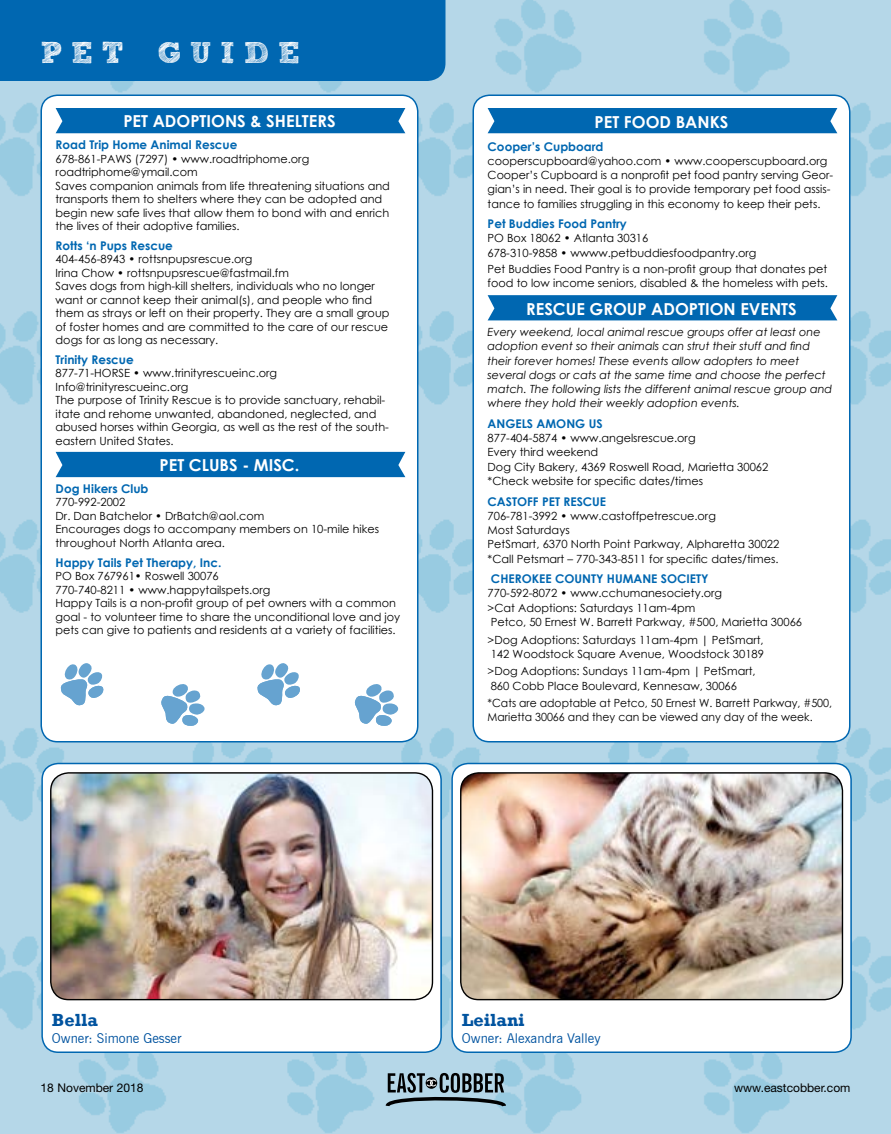
<style>
.page{position:relative;width:891px;height:1134px;background:#fff}
.page>*{position:absolute;margin:0;border:0;box-sizing:border-box;transform-origin:0 0}
.t1{font:700 30px "freeversion Sketch Block";letter-spacing:.3em;color:#fff}
.t2{font:700 18px "Rockwell";color:#00539f}
.t3{font:700 16.5px "Century Gothic";color:#fff}
.t4{font:13.5px "News Gothic BT";color:#00539f}
.t5{font:700 12px "Century Gothic";color:#0067b1}
.t6{font:12px "Helvetica Neue LT Std";color:#000}
.t7{font:11.25px/13.5px "Century Gothic";color:#000}
.t8{font:italic 11.25px/14.2px "Century Gothic";color:#000}
.t9{font:11.25px/14.2px "Century Gothic";color:#000;scale:.96 1}
</style>
<div class="page">
<img style="left:0;top:0;width:891px;height:1134px">
<svg style="left:384px;top:1073px;width:124px;height:36px;background:#768d98"></svg>
<div style="left:41px;top:95px;width:377px;height:647px;background:#fff;border-radius:16px"></div>
<div style="left:40px;top:94px;width:378px;height:648px;border:2px solid #0067b1;border-radius:16px"></div>
<div style="left:56px;top:108px;width:349px;height:25px;background:#0067b1"></div>
<div style="left:56px;top:452px;width:349px;height:25px;background:#0067b1"></div>
<div style="left:473px;top:95px;width:377px;height:647px;background:#fff;border-radius:16px"></div>
<div style="left:472px;top:94px;width:378px;height:648px;border:2px solid #0067b1;border-radius:16px"></div>
<div style="left:488px;top:108px;width:349px;height:25px;background:#0067b1"></div>
<div style="left:488px;top:295px;width:349px;height:25px;background:#0067b1"></div>
<div style="left:42px;top:764px;width:399px;height:288px;background:#fff;border-radius:16px"></div>
<div style="left:41px;top:763px;width:401px;height:290px;border:2px solid #0067b1;border-radius:16px"></div>
<img style="left:51px;top:773px;width:381px;height:227px">
<div style="left:50px;top:772px;width:383px;height:228px;border:1px solid #000;border-radius:18px"></div>
<div style="left:0;top:0;width:446px;height:81px;background:#0067b1"></div>
<div style="left:452px;top:764px;width:399px;height:288px;background:#fff;border-radius:16px"></div>
<div style="left:451px;top:763px;width:401px;height:290px;border:2px solid #0067b1;border-radius:16px"></div>
<img style="left:461px;top:773px;width:381px;height:227px">
<div style="left:460px;top:772px;width:383px;height:228px;border:1px solid #000;border-radius:18px"></div>
<svg style="left:60px;top:663px;width:44px;height:43px"></svg>
<svg style="left:161px;top:684px;width:44px;height:42px"></svg>
<svg style="left:257px;top:663px;width:43px;height:43px"></svg>
<svg style="left:354px;top:684px;width:44px;height:42px"></svg>
<h1 class="t1" style="left:40px;top:41px;width:261px">PET GUIDE</h1>
<h3 class="t3" style="left:123px;top:109px;width:214px">PET ADOPTIONS &amp; SHELTERS</h3>
<p class="t5" style="left:56px;top:136px;width:183px">Road Trip Home Animal Rescue</p>
<p class="t7" style="left:56px;top:152px;width:336px">678-861-PAWS (7297) • www.roadtriphome.org roadtriphome@ymail.com<br>Saves companion animals from life threatening situations and transports them to shelters where they can be adopted and begin new safe lives that allow them to bond with and enrich the lives of their adoptive families.</p>
<p class="t5" style="left:56px;top:236px;width:119px">Rotts ‘n Pups Rescue</p>
<p class="t7" style="left:56px;top:252px;width:335px">404-456-8943 • rottsnpupsrescue.org<br>Irina Chow • rottsnpupsrescue@fastmail.fm<br>Saves dogs from high-kill shelters, individuals who no longer want or cannot keep their animal(s), and people who find them as strays or left on their property. They are a small group of foster homes and are committed to the care of our rescue dogs for as long as necessary.</p>
<p class="t5" style="left:56px;top:351px;width:80px">Trinity Rescue</p>
<p class="t7" style="left:56px;top:366px;width:335px">877-71-HORSE • www.trinityrescueinc.org Info@trinityrescueinc.org<br>The purpose of Trinity Rescue is to provide sanctuary, rehabil&shy;itate and rehome unwanted, abandoned, neglected, and abused horses within Georgia, as well as the rest of the south&shy;eastern United States.</p>
<h3 class="t3" style="left:160px;top:452px;width:141px">PET CLUBS - MISC.</h3>
<p class="t5" style="left:56px;top:479px;width:94px">Dog Hikers Club</p>
<p class="t7" style="left:56px;top:495px;width:325px">770-992-2002<br>Dr. Dan Batchelor • DrBatch@aol.com<br>Encourages dogs to accompany members on 10-mile hikes throughout North Atlanta area.</p>
<p class="t5" style="left:56px;top:553px;width:167px">Happy Tails Pet Therapy, Inc.</p>
<p class="t7" style="left:56px;top:569px;width:346px">PO Box 767961• Roswell 30076<br>770-740-8211 • www.happytailspets.org<br>Happy Tails is a non-profit group of pet owners with a common goal - to volunteer time to share the unconditional love and joy pets can give to patients and residents at a variety of facilities.</p>
<h3 class="t3" style="left:595px;top:109px;width:135px">PET FOOD BANKS</h3>
<p class="t5" style="left:488px;top:137px;width:117px">Cooper’s Cupboard</p>
<p class="t7" style="left:488px;top:153px;width:347px;line-height:14.2px">cooperscupboard@yahoo.com • www.cooperscupboard.org Cooper’s Cupboard is a nonprofit pet food pantry serving Geor&shy;gian’s in need. Their goal is to provide temporary pet food assis&shy;tance to families struggling in this economy to keep their pets.</p>
<p class="t5" style="left:488px;top:215px;width:141px">Pet Buddies Food Pantry</p>
<p class="t7" style="left:488px;top:231px;width:270px;line-height:14.2px">PO Box 18062 • Atlanta 30316<br>678-310-9858 • wwww.petbuddiesfoodpantry.org</p>
<p class="t7" style="left:488px;top:262px;width:342px;line-height:14.2px">Pet Buddies Food Pantry is a non-profit group that donates pet food to low income seniors, disabled &amp; the homeless with pets.</p>
<h3 class="t3" style="left:526px;top:296px;width:272px">RESCUE GROUP ADOPTION EVENTS</h3>
<p class="t8" style="left:488px;top:325px;width:346px">Every weekend, local animal rescue groups offer at least one adoption event so their animals can strut their stuff and find their forever homes! These events allow adopters to meet several dogs or cats at the same time and choose the perfect match. The following lists the different animal rescue group and where they hold their weekly adoption events.</p>
<p class="t5" style="left:488px;top:414px;width:116px">ANGELS AMONG US</p>
<p class="t7" style="left:488px;top:431px;width:282px;line-height:14.2px">877-404-5874 • www.angelsrescue.org<br>Every third weekend<br>Dog City Bakery, 4369 Roswell Road, Marietta 30062 *Check website for specific dates/times</p>
<p class="t5" style="left:488px;top:492px;width:120px">CASTOFF PET RESCUE</p>
<p class="t7" style="left:488px;top:508px;width:293px;line-height:14.2px">706-781-3992 • www.castoffpetrescue.org<br>Most Saturdays<br>PetSmart, 6370 North Point Parkway, Alpharetta 30022 *Call Petsmart – 770-343-8511 for specific dates/times.</p>
<p class="t5" style="left:491px;top:570px;width:219px">CHEROKEE COUNTY HUMANE SOCIETY</p>
<p class="t7" style="left:488px;top:586px;width:316px;line-height:14.2px">770-592-8072 • www.cchumanesociety.org<br>&gt;Cat Adoptions: Saturdays 11am-4pm<br>Petco, 50 Ernest W. Barrett Parkway, #500, Marietta 30066</p>
<p class="t7" style="left:488px;top:632px;width:278px;line-height:14.2px">&gt;Dog Adoptions: Saturdays 11am-4pm | PetSmart,<br>142 Woodstock Square Avenue, Woodstock 30189</p>
<p class="t7" style="left:488px;top:664px;width:270px;line-height:14.2px">&gt;Dog Adoptions: Sundays 11am-4pm | PetSmart,<br>860 Cobb Place Boulevard, Kennesaw, 30066</p>
<p class="t9" style="left:488px;top:696px;width:361px">*Cats are adoptable at Petco, 50 Ernest W. Barrett Parkway, #500,<br>Marietta 30066 and they can be viewed any day of the week.</p>
<h2 class="t2" style="left:52px;top:1009px;width:48px">Bella</h2>
<p class="t4" style="left:52px;top:1030px;width:131px">Owner: Simone Gesser</p>
<h2 class="t2" style="left:462px;top:1009px;width:64px">Leilani</h2>
<p class="t4" style="left:462px;top:1030px;width:140px">Owner: Alexandra Valley</p>
<p class="t6" style="left:41px;top:1081px;width:105px">18 November 2018</p>
<p class="t6" style="left:734px;top:1081px;width:118px">www.eastcobber.com</p>
</div>
